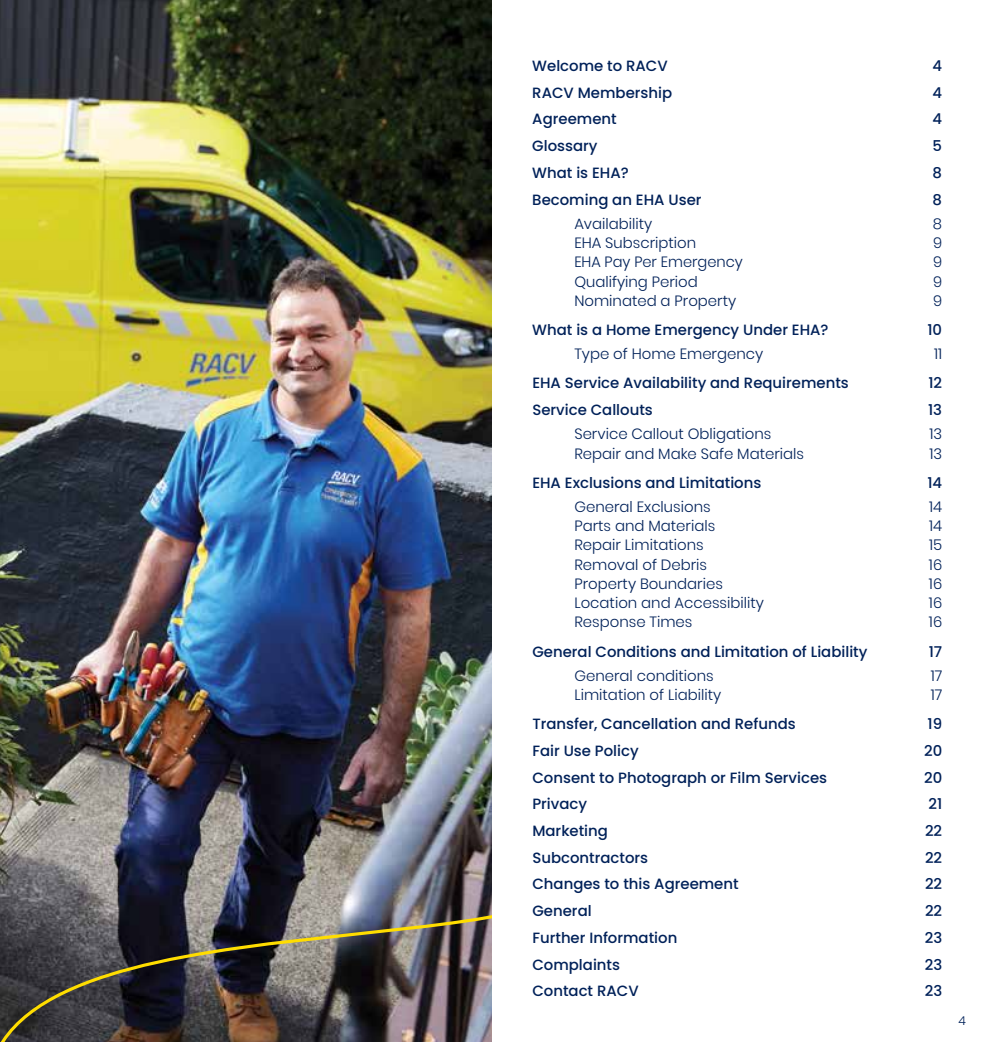
<style>
.page{position:relative;width:983px;height:1042px;background:#fff}
.page>*{position:absolute;margin:0;border:0;box-sizing:border-box;transform-origin:0 0}
.t1{font:500 14.88px "Poppins";color:#002159}
.t2{font:300 14.88px "Poppins";color:#002159}
.t3{font:300 12.25px "Poppins";color:#002159}
</style>
<div class="page">
<img style="left:0;top:0;width:491px;height:851px">
<img style="left:0;top:851px;width:491px;height:191px">
<p class="t1" style="left:532px;top:57px;width:137px">Welcome to RACV</p>
<p class="t1" style="left:932px;top:57px;width:11px">4</p>
<p class="t1" style="left:532px;top:84px;width:141px">RACV Membership</p>
<p class="t1" style="left:932px;top:84px;width:11px">4</p>
<p class="t1" style="left:532px;top:111px;width:86px">Agreement</p>
<p class="t1" style="left:932px;top:111px;width:11px">4</p>
<p class="t1" style="left:532px;top:137px;width:67px">Glossary</p>
<p class="t1" style="left:932px;top:137px;width:11px">5</p>
<p class="t1" style="left:532px;top:164px;width:98px">What is EHA?</p>
<p class="t1" style="left:932px;top:164px;width:11px">8</p>
<p class="t1" style="left:532px;top:191px;width:171px">Becoming an EHA User</p>
<p class="t1" style="left:932px;top:191px;width:11px">8</p>
<p class="t2" style="left:574px;top:215px;width:79px">Availability</p>
<p class="t2" style="left:932px;top:215px;width:11px">8</p>
<p class="t2" style="left:574px;top:234px;width:123px">EHA Subscription</p>
<p class="t2" style="left:932px;top:234px;width:11px">9</p>
<p class="t2" style="left:574px;top:253px;width:170px">EHA Pay Per Emergency</p>
<p class="t2" style="left:932px;top:253px;width:11px">9</p>
<p class="t2" style="left:574px;top:273px;width:125px">Qualifying Period</p>
<p class="t2" style="left:932px;top:273px;width:11px">9</p>
<p class="t2" style="left:574px;top:292px;width:163px">Nominated a Property</p>
<p class="t2" style="left:932px;top:292px;width:11px">9</p>
<p class="t1" style="left:532px;top:321px;width:298px">What is a Home Emergency Under EHA?</p>
<p class="t1" style="left:927px;top:321px;width:16px">10</p>
<p class="t2" style="left:574px;top:345px;width:190px">Type of Home Emergency</p>
<p class="t2" style="left:933px;top:345px;width:10px">11</p>
<p class="t1" style="left:532px;top:374px;width:318px">EHA Service Availability and Requirements</p>
<p class="t1" style="left:928px;top:374px;width:15px">12</p>
<p class="t1" style="left:532px;top:401px;width:122px">Service Callouts</p>
<p class="t1" style="left:927px;top:401px;width:16px">13</p>
<p class="t2" style="left:574px;top:425px;width:198px">Service Callout Obligations</p>
<p class="t2" style="left:929px;top:425px;width:14px">13</p>
<p class="t2" style="left:574px;top:445px;width:231px">Repair and Make Safe Materials</p>
<p class="t2" style="left:929px;top:445px;width:14px">13</p>
<p class="t1" style="left:532px;top:474px;width:230px">EHA Exclusions and Limitations</p>
<p class="t1" style="left:927px;top:474px;width:16px">14</p>
<p class="t2" style="left:574px;top:498px;width:138px">General Exclusions</p>
<p class="t2" style="left:928px;top:498px;width:15px">14</p>
<p class="t2" style="left:574px;top:517px;width:142px">Parts and Materials</p>
<p class="t2" style="left:928px;top:517px;width:15px">14</p>
<p class="t2" style="left:574px;top:536px;width:131px">Repair Limitations</p>
<p class="t2" style="left:928px;top:536px;width:15px">15</p>
<p class="t2" style="left:574px;top:556px;width:134px">Removal of Debris</p>
<p class="t2" style="left:928px;top:556px;width:15px">16</p>
<p class="t2" style="left:574px;top:575px;width:150px">Property Boundaries</p>
<p class="t2" style="left:928px;top:575px;width:15px">16</p>
<p class="t2" style="left:574px;top:594px;width:191px">Location and Accessibility</p>
<p class="t2" style="left:928px;top:594px;width:15px">16</p>
<p class="t2" style="left:574px;top:613px;width:119px">Response Times</p>
<p class="t2" style="left:928px;top:613px;width:15px">16</p>
<p class="t1" style="left:532px;top:643px;width:336px">General Conditions and Limitation of Liability</p>
<p class="t1" style="left:928px;top:643px;width:15px">17</p>
<p class="t2" style="left:574px;top:667px;width:141px">General conditions</p>
<p class="t2" style="left:930px;top:667px;width:13px">17</p>
<p class="t2" style="left:574px;top:686px;width:148px">Limitation of Liability</p>
<p class="t2" style="left:930px;top:686px;width:13px">17</p>
<p class="t1" style="left:532px;top:715px;width:265px">Transfer, Cancellation and Refunds</p>
<p class="t1" style="left:927px;top:715px;width:16px">19</p>
<p class="t1" style="left:532px;top:742px;width:108px">Fair Use Policy</p>
<p class="t1" style="left:923px;top:742px;width:20px">20</p>
<p class="t1" style="left:532px;top:769px;width:296px">Consent to Photograph or Film Services</p>
<p class="t1" style="left:923px;top:769px;width:20px">20</p>
<p class="t1" style="left:532px;top:795px;width:56px">Privacy</p>
<p class="t1" style="left:928px;top:795px;width:15px">21</p>
<p class="t1" style="left:532px;top:822px;width:77px">Marketing</p>
<p class="t1" style="left:924px;top:822px;width:19px">22</p>
<p class="t1" style="left:532px;top:849px;width:117px">Subcontractors</p>
<p class="t1" style="left:924px;top:849px;width:19px">22</p>
<p class="t1" style="left:532px;top:875px;width:208px">Changes to this Agreement</p>
<p class="t1" style="left:924px;top:875px;width:19px">22</p>
<p class="t1" style="left:532px;top:902px;width:61px">General</p>
<p class="t1" style="left:924px;top:902px;width:19px">22</p>
<p class="t1" style="left:532px;top:929px;width:146px">Further Information</p>
<p class="t1" style="left:924px;top:929px;width:19px">23</p>
<p class="t1" style="left:532px;top:955px;width:89px">Complaints</p>
<p class="t1" style="left:924px;top:955px;width:19px">23</p>
<p class="t1" style="left:532px;top:982px;width:108px">Contact RACV</p>
<p class="t1" style="left:924px;top:982px;width:19px">23</p>
<p class="t3" style="left:958px;top:1013px;width:9px">4</p>
</div>
